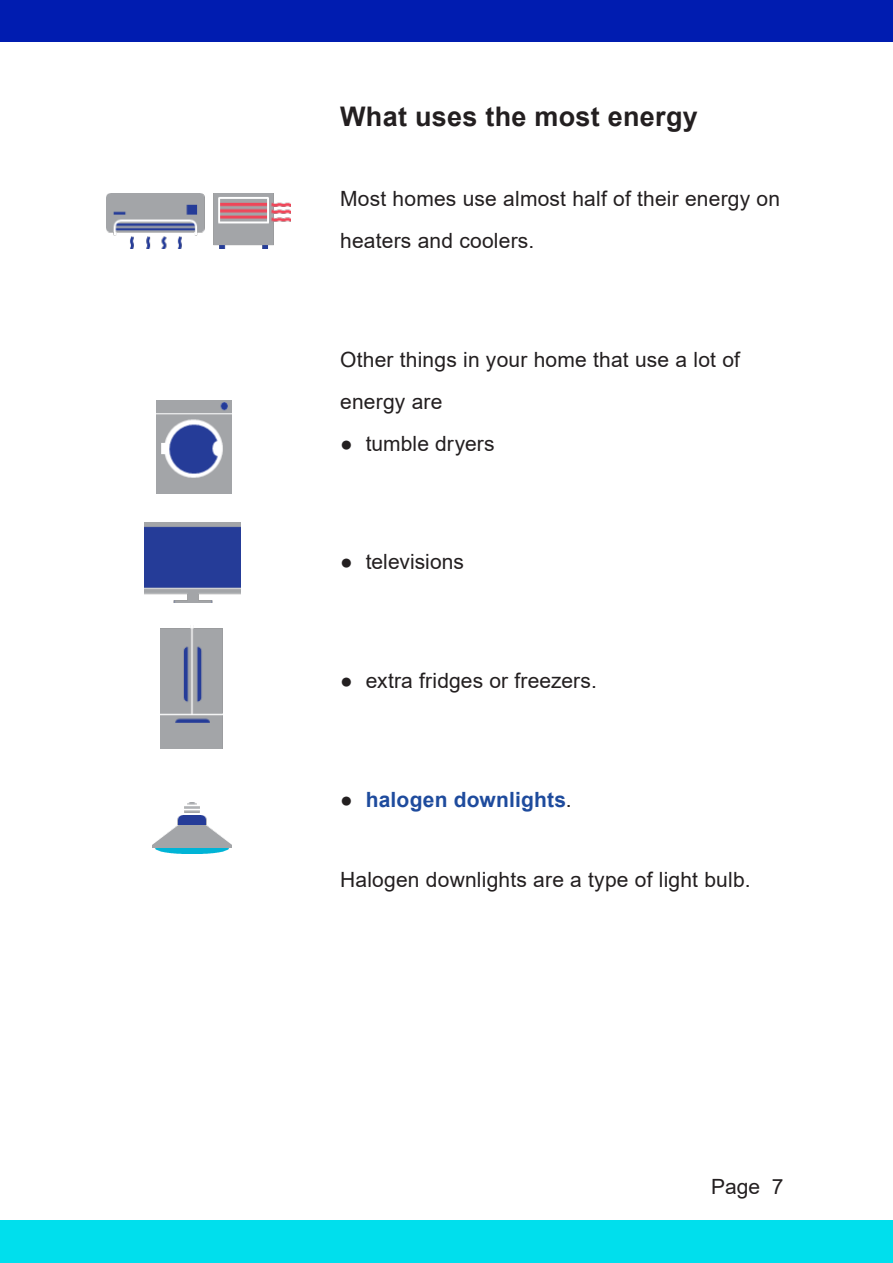
<style>
.page{position:relative;width:893px;height:1263px;background:#fff}
.page>*{position:absolute;margin:0;border:0;box-sizing:border-box;transform-origin:0 0}
.t1{font:700 27px "Arial";letter-spacing:.01em;color:#231f20}
.t2{font:21px/42px "Arial";letter-spacing:.01em;color:#231f20}
.t3{font:700 21px "Arial";letter-spacing:.01em;color:#1e4b9d}
.s1{font-weight:400;color:#231f20}
</style>
<div class="page">
<div style="left:0;top:0;width:893px;height:42px;background:#001cb0"></div>
<div style="left:0;top:1220px;width:893px;height:43px;background:#00dfed"></div>
<img style="left:107px;top:194px;width:184px;height:55px">
<img style="left:156px;top:400px;width:75px;height:93px">
<img style="left:145px;top:523px;width:96px;height:80px">
<img style="left:160px;top:628px;width:63px;height:120px">
<img style="left:152px;top:803px;width:79px;height:50px">
<h2 class="t1" style="left:340px;top:97px;width:359px">What uses the most energy</h2>
<p class="t2" style="left:340px;top:178px;width:441px">Most homes use almost half of their energy on heaters and coolers.</p>
<p class="t2" style="left:340px;top:338px;width:401px">Other things in your home that use a lot of energy are</p>
<p class="t2" style="left:340px;top:422px;width:156px">● tumble dryers</p>
<p class="t2" style="left:340px;top:541px;width:125px">● televisions</p>
<p class="t2" style="left:340px;top:659px;width:258px">● extra fridges or freezers.</p>
<p class="t3" style="left:340px;top:784px;width:233px"><span class="s1">●</span> halogen downlights<span class="s1">.</span></p>
<p class="t2" style="left:340px;top:858px;width:412px">Halogen downlights are a type of light bulb.</p>
<p class="t2" style="left:711px;top:1165px;width:74px">Page 7</p>
</div>
